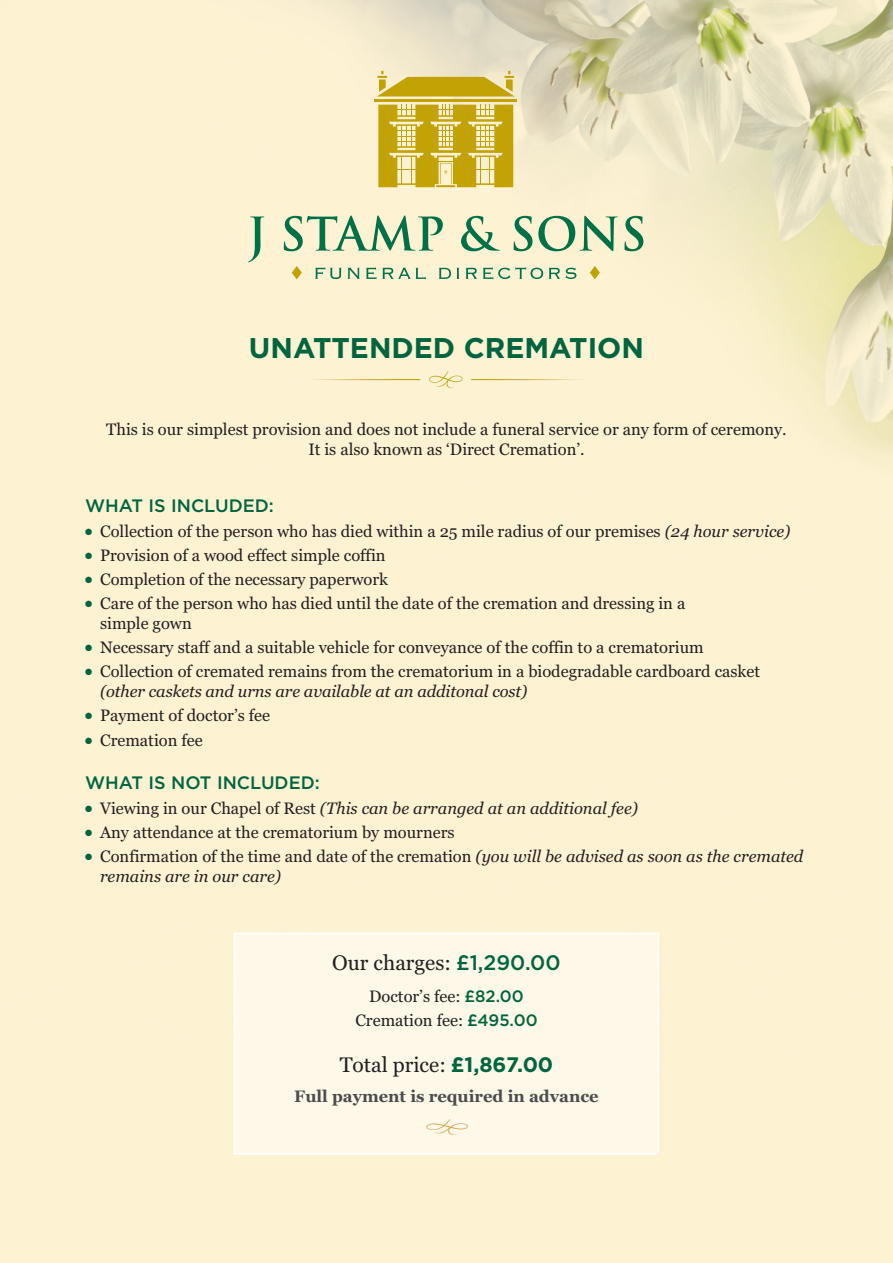
<style>
.page{position:relative;width:893px;height:1263px;background:#fff}
.page>*{position:absolute;margin:0;border:0;box-sizing:border-box;transform-origin:0 0}
.t1{font:700 28.5px "Gotham";color:#00653f}
.t2{font:21px "Georgia";color:#231f20}
.t3{font:500 18px "Gotham";color:#00653f}
.t4{font:16.5px/19.8px "Georgia";color:#231f20}
.t5{font:italic 16.5px/19.8px "Georgia";color:#231f20}
.t6{font:700 16.5px "Georgia";color:#4b4c4d}
.t7{font:16.05px "Golden Cockerel Init Orn ITC";color:#d6a24c;scale:2.05 1}
.s1{color:#00653f}
.s2{font-style:italic}
.s3{font-style:normal}
.s4{font-family:"Gotham";font-weight:500;color:#00653f}
.s5{font-family:"Gotham";font-weight:700;color:#00653f}
</style>
<div class="page">
<img style="left:0;top:0;width:893px;height:1263px">
<svg style="left:248px;top:216px;width:16px;height:46px"></svg>
<svg style="left:284px;top:215px;width:159px;height:36px"></svg>
<svg style="left:461px;top:216px;width:39px;height:35px"></svg>
<svg style="left:514px;top:216px;width:18px;height:35px"></svg>
<svg style="left:538px;top:216px;width:80px;height:35px"></svg>
<svg style="left:624px;top:216px;width:19px;height:35px"></svg>
<svg style="left:315px;top:267px;width:27px;height:12px"></svg>
<svg style="left:348px;top:268px;width:12px;height:11px"></svg>
<svg style="left:366px;top:267px;width:10px;height:12px"></svg>
<svg style="left:382px;top:268px;width:44px;height:11px"></svg>
<svg style="left:439px;top:268px;width:20px;height:11px"></svg>
<svg style="left:466px;top:268px;width:11px;height:11px"></svg>
<svg style="left:483px;top:267px;width:60px;height:12px"></svg>
<svg style="left:549px;top:268px;width:27px;height:11px"></svg>
<svg style="left:292px;top:266px;width:10px;height:13px"></svg>
<svg style="left:590px;top:266px;width:10px;height:13px"></svg>
<hr style="left:375px;top:99px;width:142px;height:3px;background:#c2a205">
<svg style="left:377px;top:71px;width:138px;height:25px"></svg>
<svg style="left:378px;top:105px;width:135px;height:82px"></svg>
<img style="left:298px;top:371px;width:296px;height:17px">
<div style="left:235px;top:934px;width:423px;height:219px;background:#fdf8e8"></div>
<h1 class="t1" style="left:249px;top:338px;width:396px">UNATTENDED CREMATION</h1>
<p class="t4" style="left:106px;top:419px;width:682px;text-align:center">This is our simplest provision and does not include a funeral service or any form of ceremony.<br>It is also known as ‘Direct Cremation’.</p>
<p class="t3" style="left:85px;top:495px;width:190px">WHAT IS INCLUDED:</p>
<p class="t4" style="left:85px;top:521px;width:707px"><span class="s1">●</span> Collection of the person who has died within a 25 mile radius of our premises <span class="s2">(24 hour service)</span></p>
<p class="t4" style="left:85px;top:545px;width:302px"><span class="s1">●</span> Provision of a wood effect simple coffin</p>
<p class="t4" style="left:85px;top:570px;width:305px"><span class="s1">●</span> Completion of the necessary paperwork</p>
<p class="t4" style="left:100px;top:594px;width:587px;text-indent:-15px"><span class="s1">●</span> Care of the person who has died until the date of the cremation and dressing in a simple gown</p>
<p class="t4" style="left:85px;top:637px;width:620px"><span class="s1">●</span> Necessary staff and a suitable vehicle for conveyance of the coffin to a crematorium</p>
<p class="t4" style="left:100px;top:661px;width:662px;text-indent:-15px"><span class="s1">●</span> Collection of cremated remains from the crematorium in a biodegradable cardboard casket <span class="s2">(other caskets and urns are available at an additonal cost)</span></p>
<p class="t4" style="left:85px;top:705px;width:187px"><span class="s1">●</span> Payment of doctor’s fee</p>
<p class="t4" style="left:85px;top:731px;width:119px"><span class="s1">●</span> Cremation fee</p>
<p class="t3" style="left:85px;top:772px;width:236px">WHAT IS NOT INCLUDED:</p>
<p class="t5" style="left:85px;top:798px;width:554px"><span class="s1">●</span> <span class="s3">Viewing in our Chapel of Rest</span> (This can be arranged at an additional fee)</p>
<p class="t4" style="left:85px;top:822px;width:371px"><span class="s1">●</span> Any attendance at the crematorium by mourners</p>
<p class="t5" style="left:100px;top:847px;width:705px;text-indent:-15px"><span class="s1">●</span> <span class="s3">Confirmation of the time and date of the cremation</span> (you will be advised as soon as the cremated remains are in our care)</p>
<p class="t2" style="left:332px;top:951px;width:230px">Our charges: <span class="s4">£1,290.00</span></p>
<p class="t4" style="left:355px;top:985px;width:184px;line-height:24px;text-align:center">Doctor’s fee: <span class="s4">£82.00<br></span>Cremation fee: <span class="s4">£495.00</span></p>
<p class="t2" style="left:340px;top:1052px;width:215px">Total price: <span class="s5">£1,867.00</span></p>
<p class="t6" style="left:294px;top:1087px;width:306px">Full payment is required in advance</p>
<p class="t7" style="left:425px;top:1119px;width:23px">t</p>
</div>
